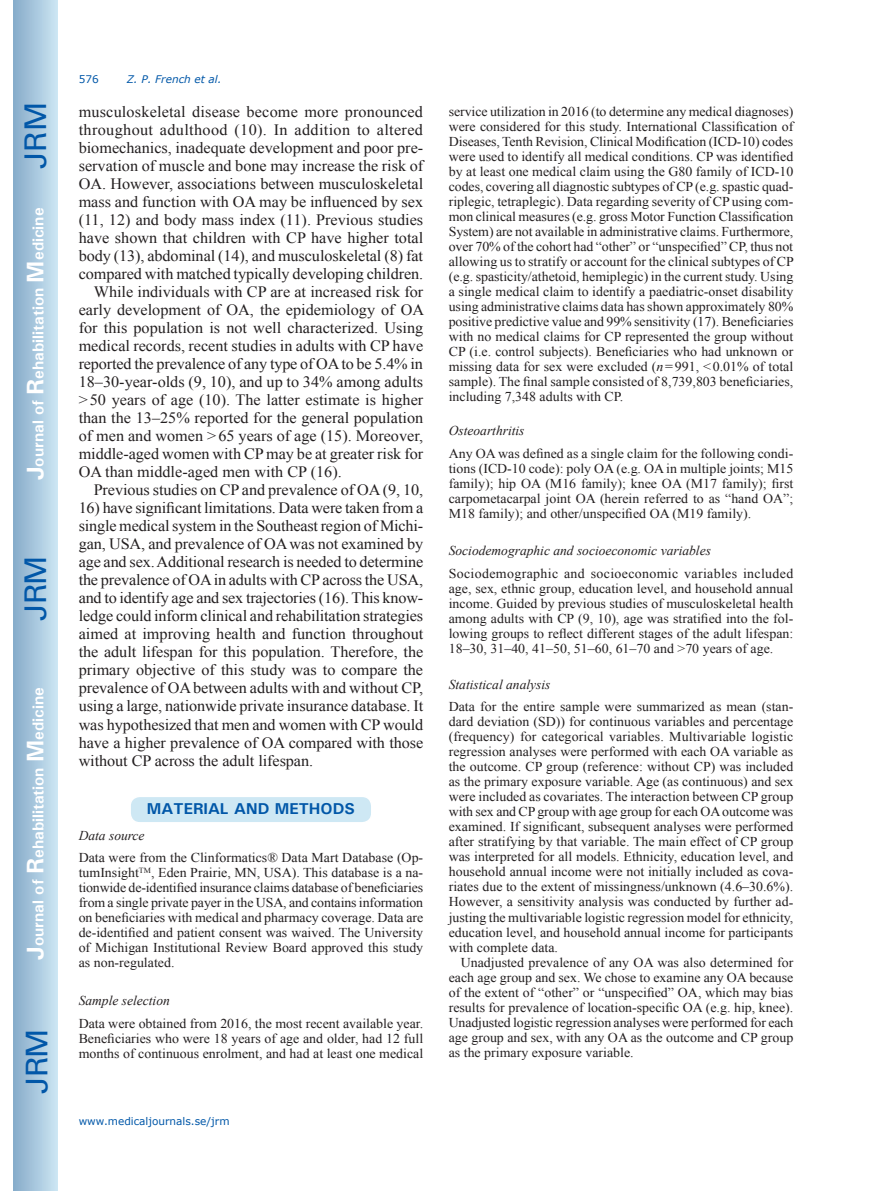
<style>
.page{position:relative;width:872px;height:1191px;background:#fff}
.page>*{position:absolute;margin:0;border:0;box-sizing:border-box;transform-origin:0 0}
.t1{font:30px "Univers";letter-spacing:-.03em;color:#0157a8}
.t2{font:15.75px/18px "Times New Roman";color:#231f20;text-align:justify}
.t3{font:700 15.75px "Univers";color:#fff}
.t4{font:15.75px "Times New Roman";letter-spacing:.02em;color:#231f20}
.t5{font:700 15.75px "Univers";color:#0157a8}
.t6{font:13.5px/15px "Times New Roman";color:#231f20;text-align:justify}
.t7{font:italic 13.5px "Times New Roman";color:#231f20}
.t8{font:10.5px "Verdana";color:#0157a8}
.t9{font:italic 10.5px "Verdana";color:#0157a8}
.s1{font-size:24px}
.s2{font-style:italic}
</style>
<div class="page">
<div style="left:14px;top:0;width:43px;height:1191px;background:linear-gradient(to right,#88acca,#cbe5f2)"></div>
<div style="left:130px;top:796px;width:242px;height:26px;background:#cee8f4;border-radius:10px"></div>
<div style="left:129px;top:795px;width:243px;height:28px;border:2px solid #fff;border-radius:10px"></div>
<h1 class="t1" style="left:18px;top:169px;width:68px;rotate:-90deg">JRM</h1>
<p class="t3" style="left:28px;top:480px;width:274px;rotate:-90deg"><span class="s1">J</span>ournal of <span class="s1">R</span>ehabilitation <span class="s1">M</span>edicine</p>
<h1 class="t1" style="left:18px;top:620px;width:67px;rotate:-90deg">JRM</h1>
<p class="t3" style="left:28px;top:959px;width:274px;rotate:-90deg"><span class="s1">J</span>ournal of <span class="s1">R</span>ehabilitation <span class="s1">M</span>edicine</p>
<h1 class="t1" style="left:19px;top:1093px;width:67px;rotate:-90deg">JRM</h1>
<p class="t8" style="left:79px;top:72px;width:22px">576</p>
<p class="t9" style="left:127px;top:72px;width:96px">Z. P. French et al.</p>
<p class="t2" style="left:79px;top:103px;width:346px">musculoskeletal disease become more pronounced</p>
<p class="t4" style="left:79px;top:119px;width:346px">throughout adulthood (10). In addition to altered</p>
<p class="t2" style="left:79px;top:139px;width:346px">biomechanics, inadequate development and poor pre-</p>
<p class="t2" style="left:79px;top:157px;width:346px">servation of muscle and bone may increase the risk of</p>
<p class="t2" style="left:79px;top:175px;width:346px">OA. However, associations between musculoskeletal</p>
<p class="t2" style="left:79px;top:193px;width:346px">mass and function with OA may be influenced by sex</p>
<p class="t2" style="left:79px;top:211px;width:346px">(11, 12) and body mass index (11). Previous studies</p>
<p class="t2" style="left:79px;top:229px;width:346px">have shown that children with CP have higher total</p>
<p class="t2" style="left:79px;top:247px;width:346px">body (13), abdominal (14), and musculoskeletal (8) fat</p>
<p class="t2" style="left:79px;top:265px;width:346px">compared with matched typically developing children.</p>
<p class="t2" style="left:94px;top:283px;width:331px">While individuals with CP are at increased risk for</p>
<p class="t2" style="left:79px;top:301px;width:347px">early development of OA, the epidemiology of OA</p>
<p class="t2" style="left:79px;top:319px;width:346px">for this population is not well characterized. Using</p>
<p class="t2" style="left:79px;top:337px;width:346px">medical records, recent studies in adults with CP have</p>
<p class="t2" style="left:79px;top:355px;width:346px">reported the prevalence of any type of OA to be 5.4% in</p>
<p class="t2" style="left:79px;top:373px;width:346px">18–30-year-olds (9, 10), and up to 34% among adults</p>
<p class="t2" style="left:79px;top:391px;width:346px">&gt;50 years of age (10). The latter estimate is higher</p>
<p class="t2" style="left:79px;top:409px;width:346px">than the 13–25% reported for the general population</p>
<p class="t2" style="left:79px;top:427px;width:346px">of men and women &gt;65 years of age (15). Moreover,</p>
<p class="t2" style="left:79px;top:445px;width:346px">middle-aged women with CP may be at greater risk for</p>
<p class="t2" style="left:79px;top:463px;width:264px">OA than middle-aged men with CP (16).</p>
<p class="t2" style="left:94px;top:481px;width:331px">Previous studies on CP and prevalence of OA (9, 10,</p>
<p class="t2" style="left:79px;top:499px;width:346px">16) have significant limitations. Data were taken from a single medical system in the Southeast region of Michi&shy;gan, USA, and prevalence of OA was not examined by age and sex. Additional research is needed to determine the prevalence of OA in adults with CP across the USA, and to identify age and sex trajectories (16). This know&shy;ledge could inform clinical and rehabilitation strategies aimed at improving health and function throughout the adult lifespan for this population. Therefore, the primary objective of this study was to compare the prevalence of OA between adults with and without CP, using a large, nationwide private insurance database. It was hypothesized that men and women with CP would have a higher prevalence of OA compared with those without CP across the adult lifespan.</p>
<p class="t5" style="left:147px;top:799px;width:209px">MATERIAL AND METHODS</p>
<p class="t7" style="left:79px;top:826px;width:67px">Data source</p>
<p class="t6" style="left:79px;top:850px;width:346px">Data were from the Clinformatics® Data Mart Database (Op&shy;tumInsight<sup>TM</sup>, Eden Prairie, MN, USA). This database is a na&shy;tionwide de-identified insurance claims database of beneficiaries from a single private payer in the USA, and contains information on beneficiaries with medical and pharmacy coverage. Data are de-identified and patient consent was waived. The University of Michigan Institutional Review Board approved this study as non-regulated.</p>
<p class="t7" style="left:79px;top:991px;width:93px">Sample selection</p>
<p class="t6" style="left:79px;top:1015px;width:346px">Data were obtained from 2016, the most recent available year.<br>Beneficiaries who were 18 years of age and older, had 12 full months of continuous enrolment, and had at least one medical</p>
<p class="t6" style="left:449px;top:103px;width:347px">service utilization in 2016 (to determine any medical diagnoses) were considered for this study. International Classification of Diseases, Tenth Revision, Clinical Modification (ICD-10) codes were used to identify all medical conditions. CP was identified by at least one medical claim using the G80 family of ICD-10 codes, covering all diagnostic subtypes of CP (e.g. spastic quad&shy;riplegic, tetraplegic). Data regarding severity of CP using com&shy;mon clinical measures (e.g. gross Motor Function Classification System) are not available in administrative claims. Furthermore, over 70% of the cohort had “other” or “unspecified” CP, thus not allowing us to stratify or account for the clinical subtypes of CP (e.g. spasticity/athetoid, hemiplegic) in the current study. Using a single medical claim to identify a paediatric-onset disability using administrative claims data has shown approximately 80% positive predictive value and 99% sensitivity (17). Beneficiaries with no medical claims for CP represented the group without CP (i.e. control subjects). Beneficiaries who had unknown or missing data for sex were excluded (<span class="s2">n</span>=991, &lt;0.01% of total sample). The final sample consisted of 8,739,803 beneficiaries, including 7,348 adults with CP.</p>
<p class="t7" style="left:449px;top:421px;width:77px">Osteoarthritis</p>
<p class="t6" style="left:449px;top:445px;width:346px">Any OA was defined as a single claim for the following condi&shy;tions (ICD-10 code): poly OA (e.g. OA in multiple joints; M15 family); hip OA (M16 family); knee OA (M17 family); first carpometacarpal joint OA (herein referred to as “hand OA”; M18 family); and other/unspecified OA (M19 family).</p>
<p class="t7" style="left:449px;top:541px;width:264px">Sociodemographic and socioeconomic variables</p>
<p class="t6" style="left:449px;top:565px;width:346px">Sociodemographic and socioeconomic variables included age, sex, ethnic group, education level, and household annual income. Guided by previous studies of musculoskeletal health among adults with CP (9, 10), age was stratified into the fol&shy;lowing groups to reflect different stages of the adult lifespan:<br>18–30, 31–40, 41–50, 51–60, 61–70 and &gt;70 years of age.</p>
<p class="t7" style="left:449px;top:675px;width:103px">Statistical analysis</p>
<p class="t6" style="left:449px;top:699px;width:346px">Data for the entire sample were summarized as mean (stan&shy;dard deviation (SD)) for continuous variables and percentage (frequency) for categorical variables. Multivariable logistic regression analyses were performed with each OA variable as the outcome. CP group (reference: without CP) was included as the primary exposure variable. Age (as continuous) and sex were included as covariates. The interaction between CP group with sex and CP group with age group for each OA outcome was examined. If significant, subsequent analyses were performed after stratifying by that variable. The main effect of CP group was interpreted for all models. Ethnicity, education level, and household annual income were not initially included as cova&shy;riates due to the extent of missingness/unknown (4.6–30.6%).<br>However, a sensitivity analysis was conducted by further ad&shy;justing the multivariable logistic regression model for ethnicity, education level, and household annual income for participants with complete data.</p>
<p class="t6" style="left:449px;top:954px;width:346px;text-indent:12px">Unadjusted prevalence of any OA was also determined for each age group and sex. We chose to examine any OA because of the extent of “other” or “unspecified” OA, which may bias results for prevalence of location-specific OA (e.g. hip, knee).<br>Unadjusted logistic regression analyses were performed for each age group and sex, with any OA as the outcome and CP group as the primary exposure variable.</p>
<p class="t8" style="left:79px;top:1114px;width:152px">www.medicaljournals.se/jrm</p>
</div>
